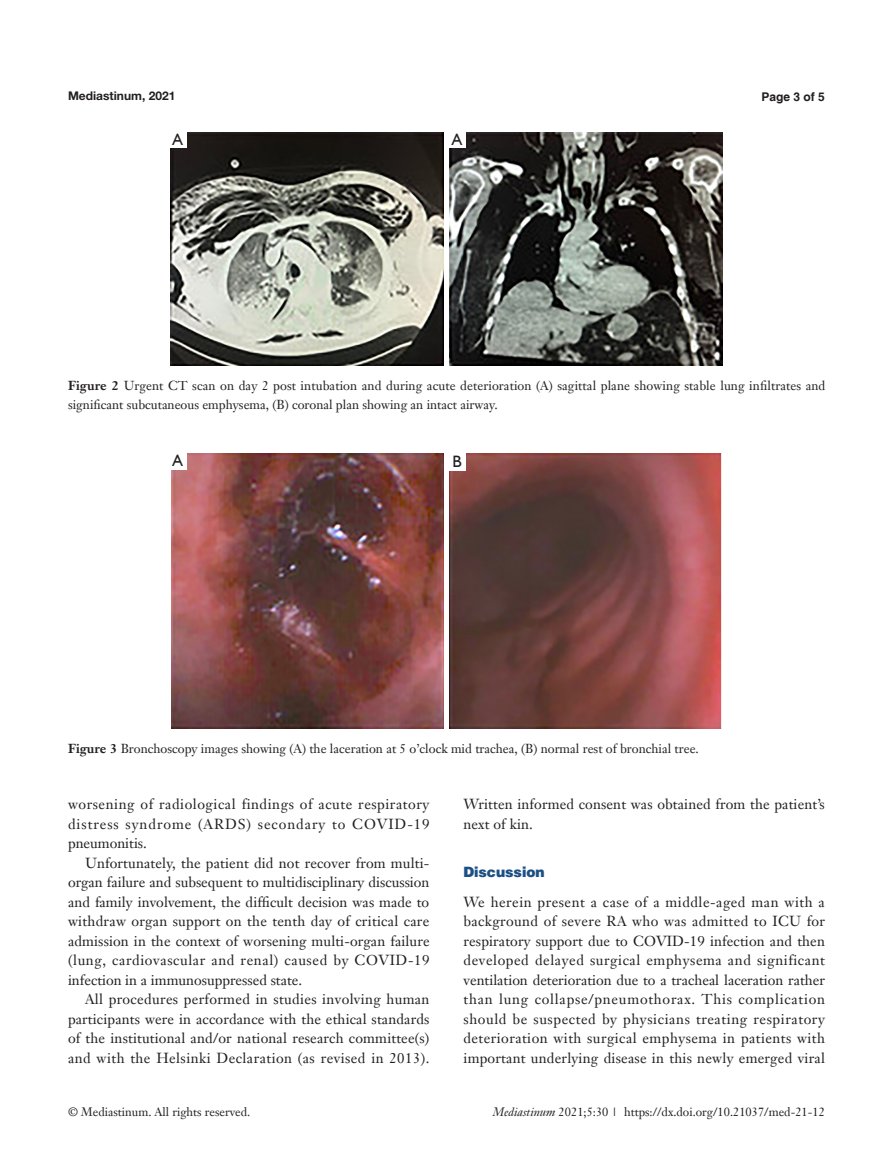
<style>
.page{position:relative;width:893px;height:1170px;background:#fff}
.page>*{position:absolute;margin:0;border:0;box-sizing:border-box;transform-origin:0 0}
.t1{font:16.5px "Humanist 521 BT";color:#231f20}
.t2{font:14.25px/19.5px "Janson Text LT";letter-spacing:.015em;color:#231f20;text-align:justify}
.一级标题-6_5{font:900 14.25px "Helvetica";color:#1c5085}
.二级标题下沉{font:12.75px/19.5px "Janson Text LT";color:#231f20}
.t3{font:12px "Janson Text LT";color:#231f20}
.t4{font:700 12px "Helvetica Neue LT Pro";color:#231f20}
.t5{font:700 12px "Helvetica";color:#231f20}
.s1{font-weight:700}
.s2{font-style:italic}
</style>
<div class="page">
<img style="left:171px;top:453px;width:550px;height:275px">
<img style="left:170px;top:132px;width:553px;height:234px">
<div style="left:169px;top:131px;width:17px;height:17px;background:#fff"></div>
<div style="left:449px;top:131px;width:17px;height:17px;background:#fff"></div>
<div style="left:444px;top:131px;width:5px;height:239px;background:#fff"></div>
<hr style="left:445px;top:452px;width:4px;height:279px;background:#fff">
<div style="left:169px;top:452px;width:17px;height:17px;background:#fff"></div>
<div style="left:449px;top:453px;width:17px;height:17px;background:#fff"></div>
<p class="t4" style="left:68px;top:88px;width:109px">Mediastinum, 2021</p>
<p class="t5" style="left:762px;top:89px;width:65px">Page 3 of 5</p>
<p class="t1" style="left:172px;top:129px;width:12px">A</p>
<p class="t1" style="left:452px;top:129px;width:12px">A</p>
<p class="二级标题下沉" style="left:68px;top:375px;width:759px"><span class="s1">Figure 2</span> Urgent CT scan on day 2 post intubation and during acute deterioration (A) sagittal plane showing stable lung infiltrates and significant subcutaneous emphysema, (B) coronal plan showing an intact airway.</p>
<p class="t1" style="left:172px;top:450px;width:12px">A</p>
<p class="t1" style="left:452px;top:451px;width:11px">B</p>
<p class="二级标题下沉" style="left:68px;top:738px;width:632px"><span class="s1">Figure 3</span> Bronchoscopy images showing (A) the laceration at 5 o’clock mid trachea, (B) normal rest of bronchial tree.</p>
<p class="t2" style="left:68px;top:794px;width:363px">worsening of radiological findings of acute respiratory distress syndrome (ARDS) secondary to COVID-19 pneumonitis.</p>
<p class="t2" style="left:68px;top:852px;width:363px;text-indent:17px">Unfortunately, the patient did not recover from multi&shy;organ failure and subsequent to multidisciplinary discussion and family involvement, the difficult decision was made to withdraw organ support on the tenth day of critical care admission in the context of worsening multi-organ failure (lung, cardiovascular and renal) caused by COVID-19 infection in a immunosuppressed state.</p>
<p class="t2" style="left:68px;top:989px;width:363px;text-indent:17px">All procedures performed in studies involving human participants were in accordance with the ethical standards of the institutional and/or national research committee(s) and with the Helsinki Declaration (as revised in 2013).</p>
<p class="t2" style="left:463px;top:794px;width:363px">Written informed consent was obtained from the patient’s next of kin.</p>
<p class="一级标题-6_5" style="left:463px;top:863px;width:83px">Discussion</p>
<p class="t2" style="left:463px;top:891px;width:363px">We herein present a case of a middle-aged man with a background of severe RA who was admitted to ICU for respiratory support due to COVID-19 infection and then developed delayed surgical emphysema and significant ventilation deterioration due to a tracheal laceration rather than lung collapse/pneumothorax. This complication should be suspected by physicians treating respiratory deterioration with surgical emphysema in patients with important underlying disease in this newly emerged viral</p>
<p class="t3" style="left:68px;top:1104px;width:184px">© Mediastinum. All rights reserved.</p>
<p class="t3" style="left:493px;top:1104px;width:334px"><span class="s2">Mediastinum</span> 2021;5:30 | https://dx.doi.org/10.21037/med-21-12</p>
</div>
